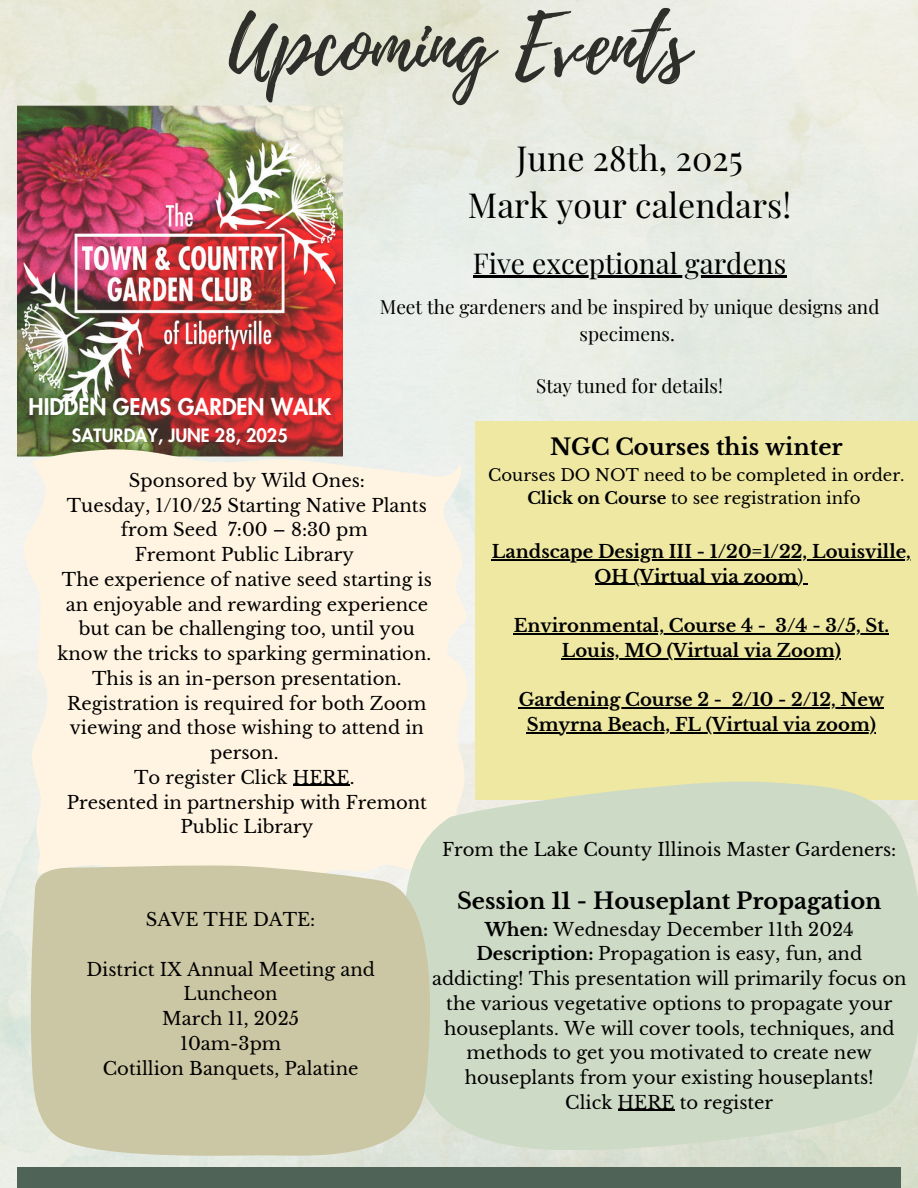
<style>
.page{position:relative;width:918px;height:1188px;background:#fff}
.page>*{position:absolute;margin:0;border:0;box-sizing:border-box;transform-origin:0 0}
.t1{font:80.4px "Playlist Script";color:#2e2e2a}
.t2{font:33.9px/47px "Playfair Display";color:#000;text-align:center}
.t3{font:28.2px "Playfair Display";color:#000}
.t4{font:700 22.5px "Libre Baskerville";color:#000}
.t5{font:800 22.5px "Futura LT Pro";color:#fff}
.t6{font:19.05px/26.1px "Playfair Display";color:#000;text-align:center}
.t7{font:18px/24.8px "Libre Baskerville";color:#000;text-align:center}
.t8{font:700 18px "Libre Baskerville";color:#000}
.t9{font:800 18px "Futura LT Pro";color:#fff}
.t10{font:16.5px "Libre Baskerville";color:#000}
.s1{font-weight:700}
.s2{font-weight:400}
</style>
<div class="page">
<img style="left:0;top:0;width:918px;height:1188px">
<div style="left:17px;top:1168px;width:883px;height:20px;background:#4f6456"></div>
<img style="left:17px;top:106px;width:325px;height:351px">
<div style="left:475px;top:422px;width:443px;height:378px;background:#eee8a3"></div>
<svg style="left:19px;top:447px;width:456px;height:439px;background:#fbf1df"></svg>
<svg style="left:402px;top:781px;width:516px;height:369px;background:#cfdbc5"></svg>
<div style="left:31px;top:866px;width:399px;height:290px;background:#cbc6a3"></div>
<hr style="left:473px;top:275px;width:313px;height:3px;background:#000">
<hr style="left:618px;top:1110px;width:57px;height:1px;background:#000">
<hr style="left:293px;top:785px;width:57px;height:1px;background:#000">
<hr style="left:492px;top:559px;width:419px;height:1px;background:#000">
<hr style="left:595px;top:584px;width:202px;height:1px;background:#000">
<hr style="left:514px;top:633px;width:252px;height:1px;background:#000">
<hr style="left:776px;top:633px;width:113px;height:1px;background:#000">
<hr style="left:562px;top:658px;width:279px;height:1px;background:#000">
<hr style="left:519px;top:708px;width:203px;height:1px;background:#000">
<hr style="left:732px;top:708px;width:152px;height:1px;background:#000">
<hr style="left:527px;top:732px;width:349px;height:1px;background:#000">
<h1 class="t1" style="left:229px;top:-12px;width:462px">Upcoming Events</h1>
<p class="t2" style="left:468px;top:133px;width:325px">June 28th, 2025<br>Mark your calendars!</p>
<h4 class="t3" style="left:473px;top:243px;width:315px">Five exceptional gardens</h4>
<h2 class="t6" style="left:380px;top:294px;width:501px">Meet the gardeners and be inspired by unique designs and specimens.</h2>
<h3 class="t6" style="left:536px;top:372px;width:188px">Stay tuned for details!</h3>
<p class="t5" style="left:29px;top:397px;width:304px">HIDDEN GEMS GARDEN WALK</p>
<p class="t9" style="left:72px;top:427px;width:217px">SATURDAY, JUNE 28, 2025</p>
<p class="t4" style="left:550px;top:434px;width:294px">NGC Courses this winter</p>
<h6 class="t10" style="left:488px;top:465px;width:418px">Courses DO NOT need to be completed in order.</h6>
<h6 class="t10" style="left:527px;top:488px;width:335px"><span class="s1">Click on Course</span> to see registration info</h6>
<p class="t8" style="left:492px;top:541px;width:421px">Landscape Design III - 1/20=1/22, Louisville,</p>
<p class="t8" style="left:595px;top:565px;width:210px">OH (Virtual via zoom<span class="s2">)</span></p>
<p class="t8" style="left:514px;top:615px;width:254px">Environmental, Course 4 -</p>
<p class="t8" style="left:776px;top:615px;width:115px">3/4 - 3/5, St.</p>
<p class="t8" style="left:562px;top:640px;width:281px">Louis, MO (Virtual via Zoom)</p>
<p class="t8" style="left:519px;top:689px;width:205px">Gardening Course 2 -</p>
<p class="t8" style="left:732px;top:689px;width:154px">2/10 - 2/12, New</p>
<h5 class="t8" style="left:527px;top:714px;width:351px">Smyrna Beach, FL (Virtual via zoom)</h5>
<p class="t7" style="left:129px;top:468px;width:238px">Sponsored by Wild Ones:</p>
<p class="t7" style="left:67px;top:493px;width:362px">Tuesday, 1/10/25 Starting Native Plants from Seed 7:00 – 8:30 pm</p>
<p class="t7" style="left:135px;top:542px;width:221px">Fremont Public Library</p>
<p class="t7" style="left:57px;top:567px;width:376px">The experience of native seed starting is an enjoyable and rewarding experience but can be challenging too, until you know the tricks to sparking germination.</p>
<p class="t7" style="left:67px;top:666px;width:361px">This is an in-person presentation.<br>Registration is required for both Zoom viewing and those wishing to attend in person.</p>
<p class="t7" style="left:134px;top:765px;width:222px">To register Click HERE.</p>
<p class="t7" style="left:67px;top:790px;width:362px">Presented in partnership with Fremont<br>Public Library</p>
<p class="t7" style="left:146px;top:907px;width:171px">SAVE THE DATE:</p>
<p class="t7" style="left:86px;top:957px;width:290px">District IX Annual Meeting and<br>Luncheon</p>
<p class="t7" style="left:162px;top:1006px;width:138px">March 11, 2025</p>
<p class="t7" style="left:180px;top:1031px;width:103px">10am-3pm</p>
<p class="t7" style="left:103px;top:1056px;width:257px">Cotillion Banquets, Palatine</p>
<p class="t7" style="left:442px;top:837px;width:456px">From the Lake County Illinois Master Gardeners:</p>
<p class="t4" style="left:457px;top:887px;width:426px">Session 11 - Houseplant Propagation</p>
<p class="t7" style="left:485px;top:917px;width:371px"><span class="s1">When:</span> Wednesday December 11th 2024</p>
<p class="t7" style="left:432px;top:942px;width:476px"><span class="s1">Description:</span> Propagation is easy, fun, and addicting! This presentation will primarily focus on the various vegetative options to propagate your houseplants. We will cover tools, techniques, and methods to get you motivated to create new houseplants from your existing houseplants!</p>
<p class="t7" style="left:565px;top:1090px;width:209px">Click HERE to register</p>
</div>
